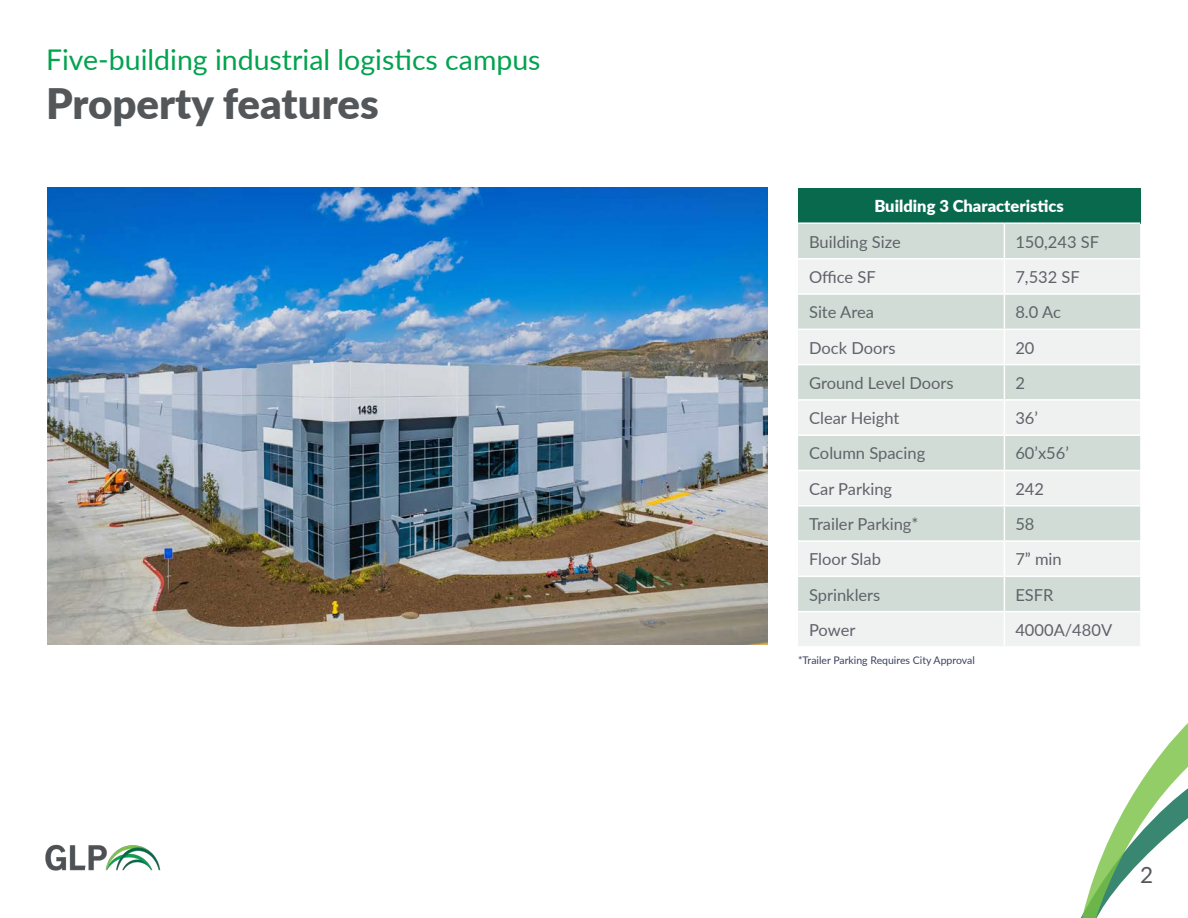
<style>
.page{position:relative;width:1188px;height:918px;background:#fff}
.page>*{position:absolute;margin:0;border:0;box-sizing:border-box;transform-origin:0 0}
.Subheader{font:900 42px "Lato";color:#545759}
.Subheader-2{font:28.5px "Lato";color:#00a34e}
.t1{font:22.5px "Lato";color:#545759}
.Data_-_Bold{font:16.5px "Lato";color:#5f6369}
.Data_-_Regular{font:16.5px "Lato";color:#5f6369}
.Header_-_Bold{font:900 16.5px "Lato";color:#fff}
.Subheader-3{font:10.5px "Lato";color:#3a4161}
</style>
<div class="page">
<svg style="left:1081px;top:723px;width:107px;height:195px"></svg>
<img style="left:45px;top:844px;width:116px;height:27px">
<div style="left:798px;top:188px;width:342px;height:35px;background:#08694d"></div>
<div style="left:798px;top:224px;width:342px;height:34px;background:#d1dcd6"></div>
<svg style="left:798px;top:260px;width:342px;height:386px;fill:#f0f2f2"></svg>
<svg style="left:798px;top:401px;width:342px;height:104px"></svg>
<hr style="left:798px;top:293px;width:206px;height:2px;background:#fff">
<hr style="left:1004px;top:293px;width:136px;height:2px;background:#fff">
<hr style="left:798px;top:329px;width:206px;height:1px;background:#fff">
<hr style="left:1004px;top:329px;width:136px;height:1px;background:#fff">
<hr style="left:798px;top:364px;width:206px;height:1px;background:#fff">
<hr style="left:1004px;top:364px;width:136px;height:1px;background:#fff">
<hr style="left:798px;top:399px;width:206px;height:2px;background:#fff">
<hr style="left:1004px;top:399px;width:136px;height:2px;background:#fff">
<hr style="left:798px;top:434px;width:206px;height:2px;background:#fff">
<hr style="left:1004px;top:434px;width:136px;height:2px;background:#fff">
<hr style="left:798px;top:470px;width:206px;height:1px;background:#fff">
<hr style="left:1004px;top:470px;width:136px;height:1px;background:#fff">
<hr style="left:798px;top:505px;width:206px;height:2px;background:#fff">
<hr style="left:1004px;top:505px;width:136px;height:2px;background:#fff">
<hr style="left:798px;top:540px;width:206px;height:2px;background:#fff">
<hr style="left:1004px;top:540px;width:136px;height:2px;background:#fff">
<hr style="left:798px;top:576px;width:206px;height:1px;background:#fff">
<hr style="left:1004px;top:576px;width:136px;height:1px;background:#fff">
<hr style="left:798px;top:611px;width:206px;height:1px;background:#fff">
<hr style="left:1004px;top:611px;width:136px;height:1px;background:#fff">
<hr style="left:798px;top:222px;width:206px;height:2px;background:#fff">
<hr style="left:1004px;top:222px;width:136px;height:2px;background:#fff">
<hr style="left:1004px;top:224px;width:1px;height:34px;background:#fff">
<hr style="left:1004px;top:259px;width:1px;height:34px;background:#fff">
<hr style="left:1004px;top:295px;width:1px;height:34px;background:#fff">
<hr style="left:1004px;top:330px;width:1px;height:34px;background:#fff">
<hr style="left:1004px;top:365px;width:1px;height:34px;background:#fff">
<hr style="left:1004px;top:401px;width:1px;height:33px;background:#fff">
<hr style="left:1004px;top:436px;width:1px;height:34px;background:#fff">
<hr style="left:1004px;top:471px;width:1px;height:34px;background:#fff">
<hr style="left:1004px;top:507px;width:1px;height:33px;background:#fff">
<hr style="left:1004px;top:542px;width:1px;height:34px;background:#fff">
<hr style="left:1004px;top:577px;width:1px;height:34px;background:#fff">
<hr style="left:1004px;top:612px;width:1px;height:34px;background:#fff">
<img style="left:48px;top:188px;width:720px;height:457px">
<p class="Subheader-2" style="left:46px;top:39px;width:496px">Five-building industrial logistics campus</p>
<p class="Subheader" style="left:46px;top:72px;width:334px">Property features</p>
<p class="Header_-_Bold" style="left:874px;top:194px;width:191px">Building 3 Characteristics</p>
<p class="Data_-_Bold" style="left:809px;top:230px;width:93px">Building Size</p>
<p class="Data_-_Regular" style="left:1015px;top:230px;width:85px">150,243 SF</p>
<p class="Data_-_Bold" style="left:809px;top:265px;width:68px">Office SF</p>
<p class="Data_-_Regular" style="left:1015px;top:265px;width:66px">7,532 SF</p>
<p class="Data_-_Bold" style="left:809px;top:301px;width:66px">Site Area</p>
<p class="Data_-_Regular" style="left:1015px;top:301px;width:47px">8.0 Ac</p>
<p class="Data_-_Bold" style="left:809px;top:336px;width:88px">Dock Doors</p>
<p class="Data_-_Regular" style="left:1015px;top:336px;width:21px">20</p>
<p class="Data_-_Bold" style="left:809px;top:371px;width:146px">Ground Level Doors</p>
<p class="Data_-_Regular" style="left:1015px;top:371px;width:11px">2</p>
<p class="Data_-_Bold" style="left:809px;top:406px;width:92px">Clear Height</p>
<p class="Data_-_Regular" style="left:1015px;top:406px;width:24px">36’</p>
<p class="Data_-_Bold" style="left:809px;top:442px;width:118px">Column Spacing</p>
<p class="Data_-_Regular" style="left:1015px;top:442px;width:55px">60’x56’</p>
<p class="Data_-_Bold" style="left:809px;top:477px;width:85px">Car Parking</p>
<p class="Data_-_Regular" style="left:1015px;top:477px;width:30px">242</p>
<p class="Data_-_Bold" style="left:809px;top:512px;width:111px">Trailer Parking*</p>
<p class="Data_-_Regular" style="left:1015px;top:512px;width:21px">58</p>
<p class="Data_-_Bold" style="left:809px;top:548px;width:73px">Floor Slab</p>
<p class="Data_-_Regular" style="left:1015px;top:548px;width:48px">7” min</p>
<p class="Data_-_Bold" style="left:809px;top:583px;width:73px">Sprinklers</p>
<p class="Data_-_Regular" style="left:1015px;top:583px;width:40px">ESFR</p>
<p class="Data_-_Bold" style="left:809px;top:618px;width:48px">Power</p>
<p class="Data_-_Regular" style="left:1015px;top:618px;width:98px">4000A/480V</p>
<p class="Subheader-3" style="left:798px;top:653px;width:178px">*Trailer Parking Requires City Approval</p>
<h3 class="t1" style="left:1140px;top:859px;width:15px">2</h3>
</div>
